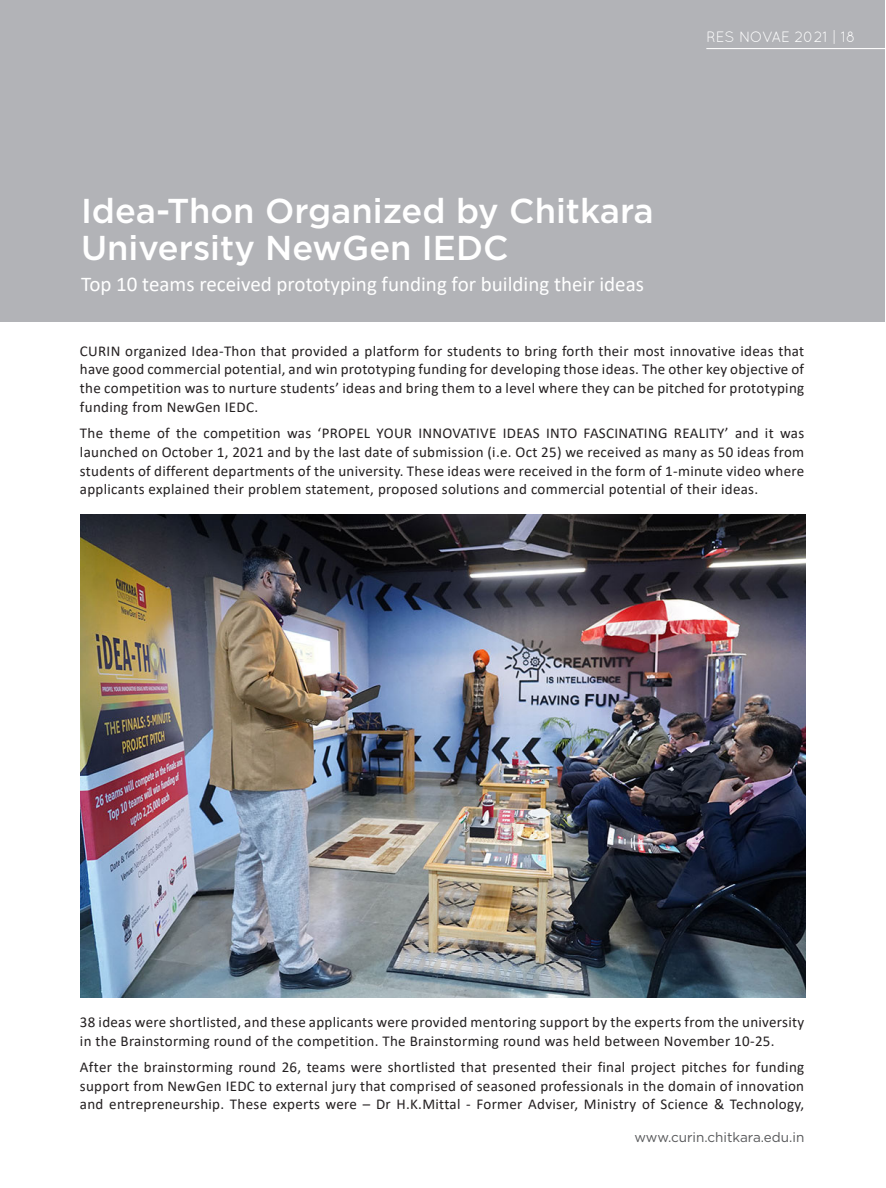
<style>
.page{position:relative;width:886px;height:1188px;background:#fff}
.page>*{position:absolute;margin:0;border:0;box-sizing:border-box;transform-origin:0 0}
.Paragraph{font:500 34.5px/37.5px "Gotham";color:#fff}
.Paragraph-2{font:21px "Calibri";color:#fff}
.Paragraph-3{font:15px/18.8px "Calibri";letter-spacing:.02em;color:#231f20;text-align:justify}
.Paragraph-4{font:15px "Quicksand";color:#fff}
.Paragraph-5{font:13.5px "Gotham";color:#57585a}
</style>
<div class="page">
<div style="left:1px;top:0;width:884px;height:322px;background:#b2b3b7"></div>
<hr style="left:706px;top:48px;width:180px;height:1px;background:#fff">
<img style="left:80px;top:514px;width:725px;height:484px">
<p class="Paragraph-4" style="left:706px;top:28px;width:151px">RES NOVAE 2021 | 18</p>
<p class="Paragraph" style="left:81px;top:191px;width:574px">Idea-Thon Organized by Chitkara<br>University NewGen IEDC</p>
<p class="Paragraph-2" style="left:81px;top:269px;width:564px">Top 10 teams received prototyping funding for building their ideas</p>
<p class="Paragraph-3" style="left:80px;top:341px;width:725px">CURIN organized Idea-Thon that provided a platform for students to bring forth their most innovative ideas that have good commercial potential, and win prototyping funding for developing those ideas. The other key objective of the competition was to nurture students’ ideas and bring them to a level where they can be pitched for prototyping funding from NewGen IEDC.</p>
<p class="Paragraph-3" style="left:80px;top:423px;width:726px">The theme of the competition was ‘PROPEL YOUR INNOVATIVE IDEAS INTO FASCINATING REALITY’ and it was launched on October 1, 2021 and by the last date of submission (i.e. Oct 25) we received as many as 50 ideas from students of different departments of the university. These ideas were received in the form of 1-minute video where applicants explained their problem statement, proposed solutions and commercial potential of their ideas.</p>
<p class="Paragraph-3" style="left:80px;top:1012px;width:725px">38 ideas were shortlisted, and these applicants were provided mentoring support by the experts from the university in the Brainstorming round of the competition. The Brainstorming round was held between November 10-25.</p>
<p class="Paragraph-3" style="left:80px;top:1057px;width:726px">After the brainstorming round 26, teams were shortlisted that presented their final project pitches for funding support from NewGen IEDC to external jury that comprised of seasoned professionals in the domain of innovation and entrepreneurship. These experts were – Dr H.K.Mittal - Former Adviser, Ministry of Science &amp; Technology,</p>
<p class="Paragraph-5" style="left:634px;top:1128px;width:171px">www.curin.chitkara.edu.in</p>
</div>
